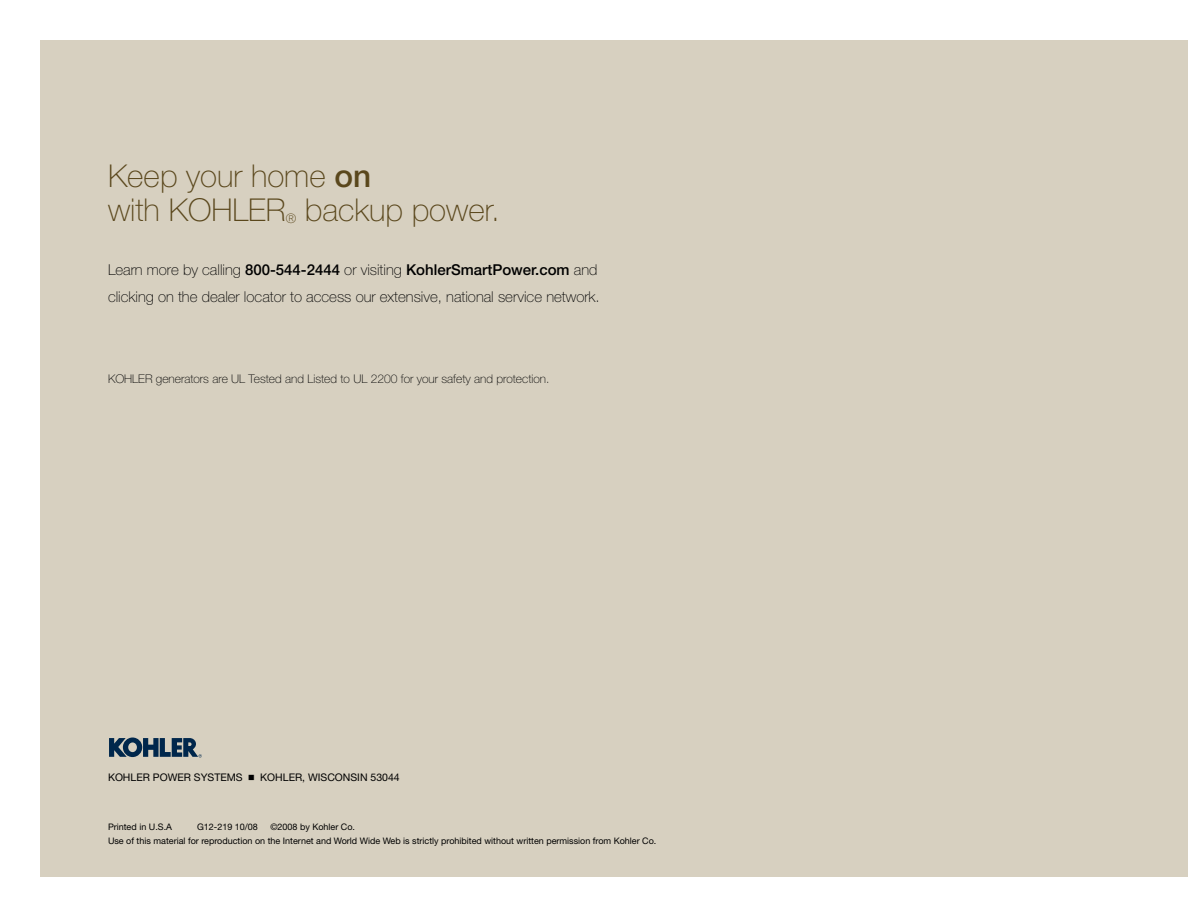
<style>
.page{position:relative;width:1188px;height:918px;background:#fff}
.page>*{position:absolute;margin:0;border:0;box-sizing:border-box;transform-origin:0 0}
.t1{font:100 31.5px/34.5px "Helvetica Neue";color:#5a471c}
.t2{font:100 15px/27px "Helvetica Neue";color:#000}
.t3{font:100 13.05px "Helvetica Neue";color:#5a471c}
.t4{font:100 12px "Helvetica Neue";color:#000}
.t5{font:10.5px "Helvetica Neue";color:#000}
.t6{font:9px/13.5px "Helvetica Neue";color:#000}
.s1{font-weight:500}
.s2{font-family:"Universal Newswith Comm Pi"}
</style>
<div class="page">
<div style="left:40px;top:40px;width:1148px;height:838px;background:#d7d0c0"></div>
<svg style="left:109px;top:738px;width:93px;height:20px"></svg>
<p class="t1" style="left:108px;top:158px;width:265px">Keep your home <span class="s1">on </span>with KOHLER</p>
<p class="t1" style="left:305px;top:193px;width:196px">backup power.</p>
<p class="t2" style="left:108px;top:256px;width:493px">Learn more by calling <span class="s1">800-544-2444</span> or visiting <span class="s1">KohlerSmartPower.com</span> and clicking on the dealer locator to access our extensive, national service network.</p>
<p class="t3" style="left:286px;top:211px;width:12px">®</p>
<p class="t4" style="left:108px;top:372px;width:443px">KOHLER generators are UL Tested and Listed to UL 2200 for your safety and protection.</p>
<p class="t5" style="left:108px;top:771px;width:293px">Kohler Power Systems <span class="s2">n</span> Kohler, Wisconsin 53044</p>
<p class="t6" style="left:108px;top:820px;width:550px;text-indent:162px">©2008 by Kohler Co.<br>Use of this material for reproduction on the I nternet and World Wide Web is strictly prohibited without written permission from Kohler Co.</p>
<p class="t6" style="left:108px;top:820px;width:66px">Printed in U.S.A</p>
<p class="t6" style="left:197px;top:820px;width:62px">G12-219 10/08</p>
</div>
